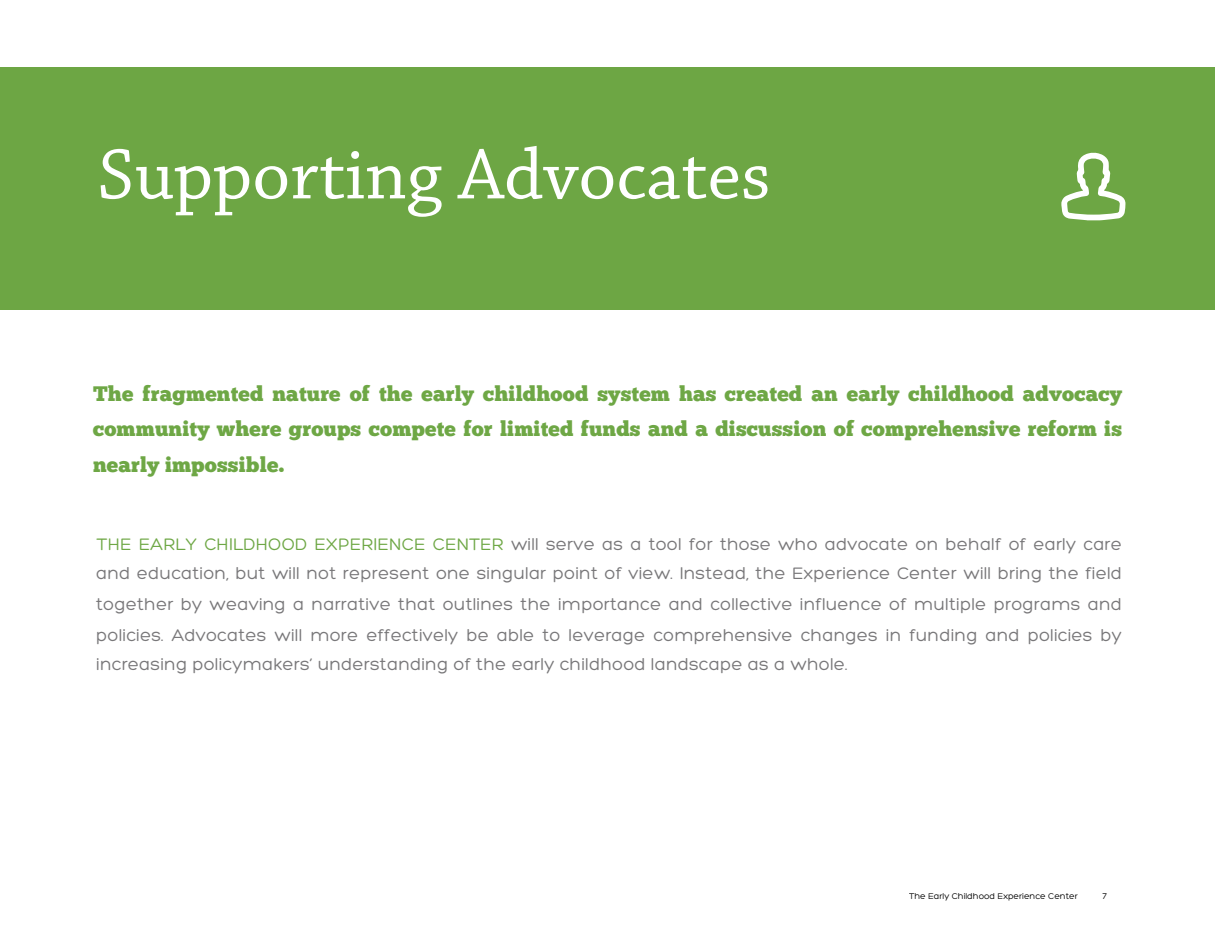
<style>
.page{position:relative;width:1215px;height:945px;background:#fff}
.page>*{position:absolute;margin:0;border:0;box-sizing:border-box;transform-origin:0 0}
.t1{font:75px "Chaparral Pro";color:#fff}
.t2{font:21px/35.5px "Chunk Five";letter-spacing:.01em;color:#6ea745;text-align:justify}
.t3{font:18px/29.8px "Hero";letter-spacing:.01em;color:#787779}
.t4{font:9px "Hero";color:#000}
.s1{color:#6ea745}
</style>
<div class="page">
<div style="left:0;top:68px;width:1215px;height:242px;background:#6da644"></div>
<svg style="left:1061px;top:153px;width:64px;height:67px"></svg>
<h1 class="t1" style="left:98px;top:133px;width:675px">Supporting Advocates</h1>
<p class="t2" style="left:93px;top:376px;width:1030px">The fragmented nature of the early childhood system has created an early childhood advocacy community where groups compete for limited funds and a discussion of comprehensive reform is nearly impossible.</p>
<p class="t3" style="left:96px;top:530px;width:1027px;line-height:29.4px"><span class="s1">THE EARLY CHILDHOOD EXPERIENCE CENTER</span> will serve as a tool for those who advocate on behalf of early care and education, but will not represent one singular point of view. Instead, the Experience Center will bring the field</p>
<p class="t3" style="left:96px;top:590px;width:1027px;text-align:justify">together by weaving a narrative that outlines the importance and collective influence of multiple programs and policies. Advocates will more effectively be able to leverage comprehensive changes in funding and policies by increasing policymakers’ understanding of the early childhood landscape as a whole.</p>
<p class="t4" style="left:909px;top:891px;width:170px">The Early Childhood Experience Center</p>
<p class="t4" style="left:1102px;top:891px;width:6px">7</p>
</div>
